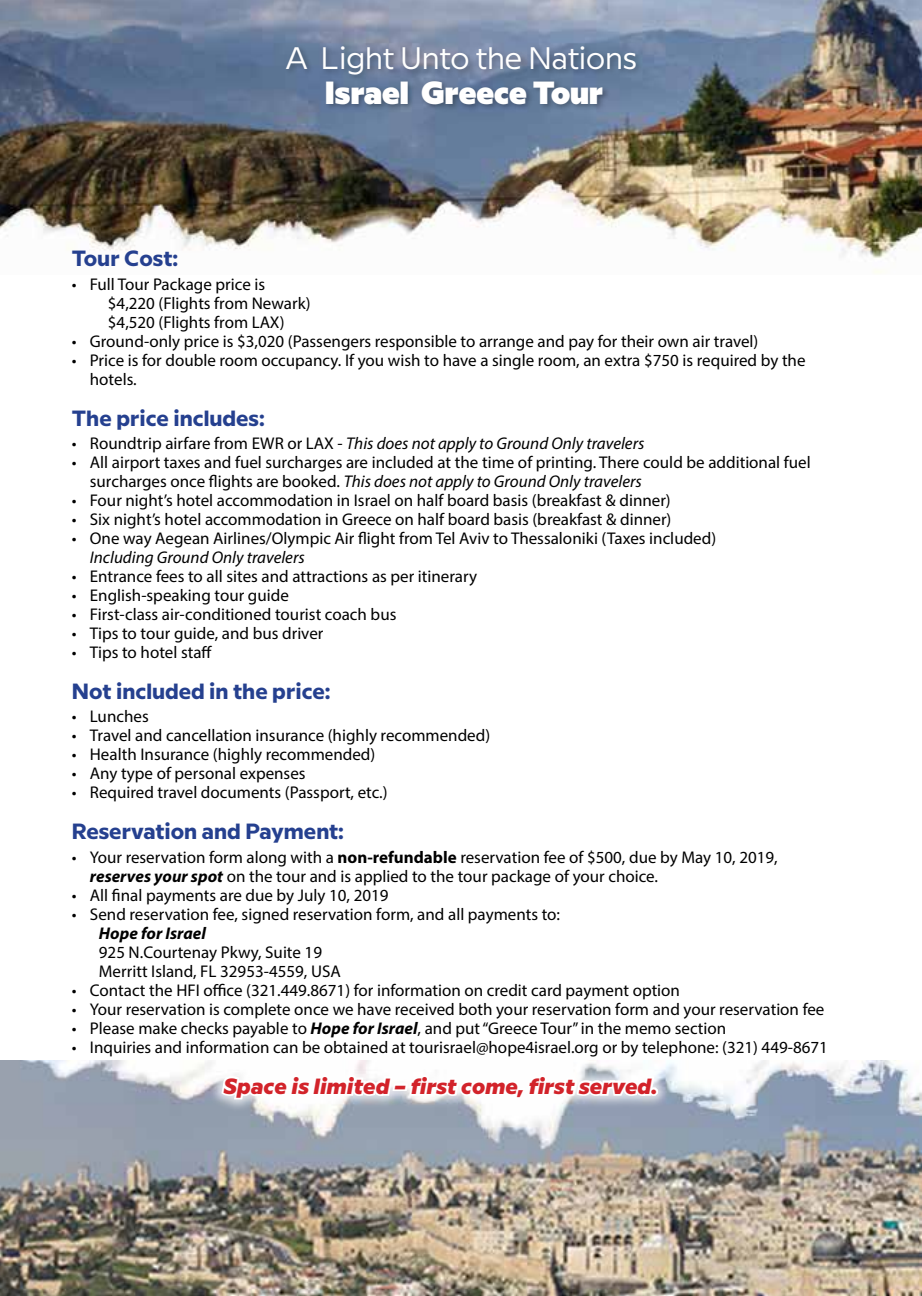
<style>
.page{position:relative;width:922px;height:1296px;background:#fff}
.page>*{position:absolute;margin:0;border:0;box-sizing:border-box;transform-origin:0 0}
.t1{font:900 32px "Milliard";color:#fff}
.t2{font:31px "Milliard";letter-spacing:-.025em;color:#fff}
.t3{font:700 22px "Milliard";color:#25408f}
.t4{font:italic 800 22px "Milliard";letter-spacing:.01em;color:#d2232a}
.t5{font:17px/19px "Myriad Pro";color:#000}
.t6{font:italic 17px "Myriad Pro";color:#000}
.t7{font:italic 700 17px "Myriad Pro";color:#000}
.s1{font-style:normal}
.s2{font-style:italic}
.s3{font-weight:700}
.s4{font-weight:700;font-style:italic}
</style>
<div class="page">
<img style="left:0;top:1060px;width:922px;height:236px">
<img style="left:0;top:0;width:922px;height:273px">
<div style="left:208px;top:1062px;width:463px;height:51px;background:#fff;opacity:.75"></div>
<svg style="left:219px;top:1073px;width:438px;height:35px"></svg>
<div style="left:649px;top:1087px;width:9px;height:9px;border:4px solid #fff;border-radius:50%"></div>
<div style="left:284px;top:43px;width:359px;height:68px;background:#000;opacity:.31"></div>
<h2 class="t2" style="left:285px;top:37px;width:354px">A Light Unto the Nations</h2>
<h1 class="t1" style="left:325px;top:67px;width:280px">Israel Greece Tour</h1>
<p class="t3" style="left:72px;top:242px;width:108px">Tour Cost:</p>
<p class="t5" style="left:108px;top:274px;width:204px;text-indent:-36px">• Full Tour Package price is $4,220 (Flights from Newark) $4,520 (Flights from LAX)</p>
<p class="t5" style="left:72px;top:331px;width:688px">• Ground-only price is $3,020 (Passengers responsible to arrange and pay for their own air travel)</p>
<p class="t5" style="left:90px;top:350px;width:717px;text-indent:-18px">• Price is for double room occupancy. If you wish to have a single room, an extra $750 is required by the hotels.</p>
<p class="t3" style="left:72px;top:401px;width:194px">The price includes:</p>
<p class="t6" style="left:72px;top:433px;width:574px"><span class="s1">• Roundtrip airfare from EWR or LAX -</span> This does not apply to Ground Only travelers</p>
<p class="t5" style="left:90px;top:453px;width:722px;text-indent:-18px">• All airport taxes and fuel surcharges are included at the time of printing. There could be additional fuel surcharges once flights are booked. <span class="s2">This does not apply to Ground Only travelers</span></p>
<p class="t5" style="left:72px;top:491px;width:600px">• Four night’s hotel accommodation in Israel on half board basis (breakfast &amp; dinner)</p>
<p class="t5" style="left:72px;top:510px;width:601px">• Six night’s hotel accommodation in Greece on half board basis (breakfast &amp; dinner)</p>
<p class="t5" style="left:72px;top:529px;width:646px">• One way Aegean Airlines/Olympic Air flight from Tel Aviv to Thessaloniki (Taxes included)</p>
<p class="t6" style="left:90px;top:547px;width:216px">Including Ground Only travelers</p>
<p class="t5" style="left:72px;top:567px;width:407px">• Entrance fees to all sites and attractions as per itinerary</p>
<p class="t5" style="left:72px;top:586px;width:218px">• English-speaking tour guide</p>
<p class="t5" style="left:72px;top:605px;width:326px">• First-class air-conditioned tourist coach bus</p>
<p class="t5" style="left:72px;top:624px;width:253px">• Tips to tour guide, and bus driver</p>
<p class="t5" style="left:72px;top:643px;width:142px">• Tips to hotel staff</p>
<p class="t3" style="left:72px;top:675px;width:260px">Not included in the price:</p>
<p class="t5" style="left:72px;top:707px;width:78px">• Lunches</p>
<p class="t5" style="left:72px;top:726px;width:420px">• Travel and cancellation insurance (highly recommended)</p>
<p class="t5" style="left:72px;top:745px;width:305px">• Health Insurance (highly recommended)</p>
<p class="t5" style="left:72px;top:764px;width:235px">• Any type of personal expenses</p>
<p class="t5" style="left:72px;top:783px;width:317px">• Required travel documents (Passport, etc.)</p>
<p class="t3" style="left:72px;top:815px;width:274px">Reservation and Payment:</p>
<p class="t5" style="left:90px;top:847px;width:689px;text-indent:-18px">• Your reservation form along with a <span class="s3">non-refundable</span> reservation fee of $500, due by May 10, 2019, <span class="s4">reserves your spot</span> on the tour and is applied to the tour package of your choice.</p>
<p class="t5" style="left:72px;top:885px;width:318px">• All final payments are due by July 10, 2019</p>
<p class="t5" style="left:72px;top:904px;width:490px">• Send reservation fee, signed reservation form, and all payments to:</p>
<p class="t7" style="left:99px;top:922px;width:108px">Hope for Israel</p>
<p class="t5" style="left:99px;top:942px;width:243px">925 N.Courtenay Pkwy, Suite 19<br>Merritt Island, FL 32953-4559, USA</p>
<p class="t5" style="left:72px;top:980px;width:609px">• Contact the HFI office (321.449.8671) for information on credit card payment option</p>
<p class="t5" style="left:72px;top:999px;width:754px">• Your reservation is complete once we have received both your reservation form and your reservation fee</p>
<p class="t5" style="left:72px;top:1018px;width:656px">• Please make checks payable to <span class="s4">Hope for Israel</span>, and put “Greece Tour” in the memo section</p>
<p class="t5" style="left:72px;top:1037px;width:757px">• Inquiries and information can be obtained at tourisrael@hope4israel.org or by telephone: (321) 449-8671</p>
<p class="t4" style="left:224px;top:1069px;width:435px">Space is limited – first come, first served.</p>
</div>
